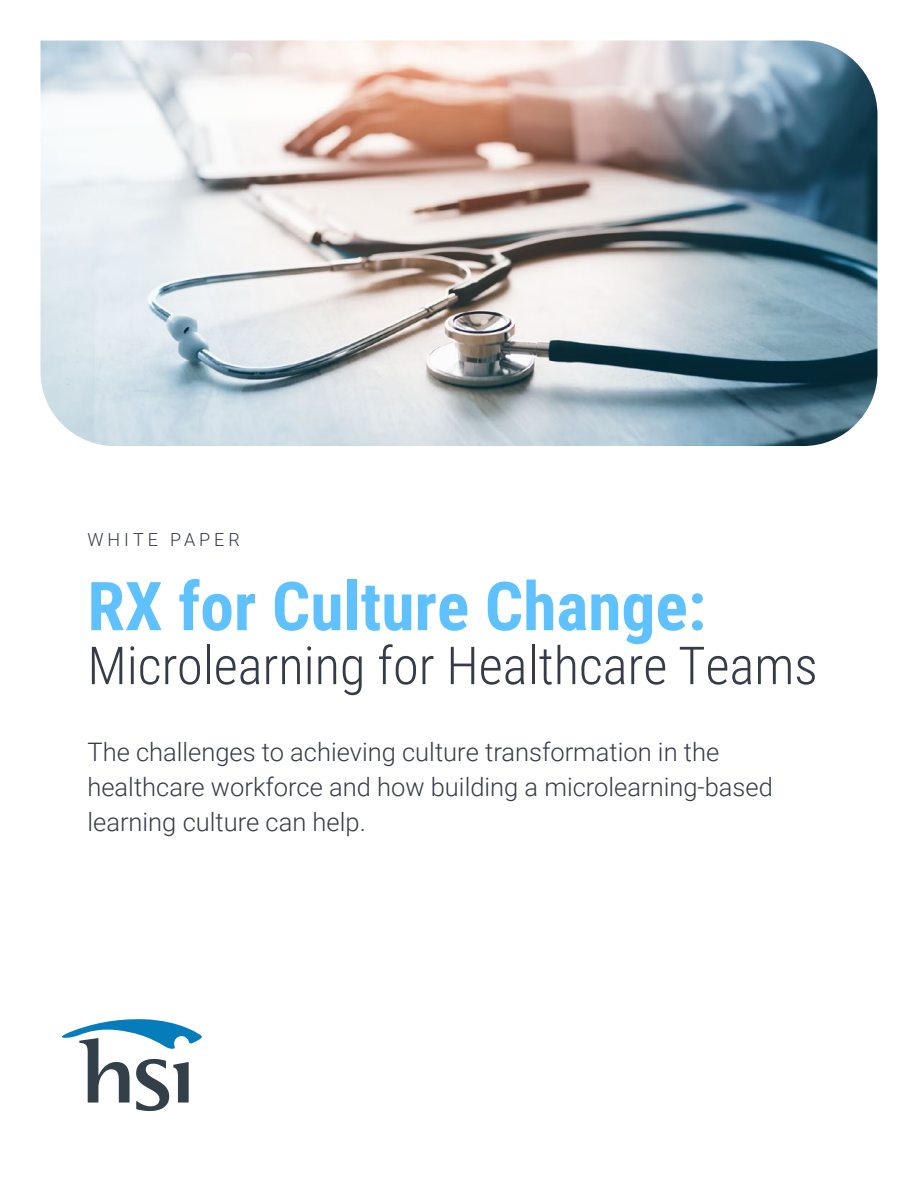
<style>
.page{position:relative;width:918px;height:1188px;background:#fff}
.page>*{position:absolute;margin:0;border:0;box-sizing:border-box;transform-origin:0 0}
.t1{font:700 67.5px "Roboto Condensed";color:#60c1ff}
.t2{font:300 52.5px "Roboto Condensed";color:#363b48}
.t3{font:300 25.5px/34.8px "Roboto";color:#363b48}
.t4{font:300 18px "Roboto";letter-spacing:.22em;color:#363b48}
</style>
<div class="page">
<svg style="left:62px;top:1019px;width:140px;height:92px"></svg>
<img style="left:40px;top:40px;width:838px;height:406px">
<p class="t4" style="left:87px;top:527px;width:154px">WHITE PAPER</p>
<h1 class="t1" style="left:87px;top:559px;width:620px">RX for Culture Change:</h1>
<h2 class="t2" style="left:87px;top:629px;width:732px">Microlearning for Healthcare Teams</h2>
<p class="t3" style="left:87px;top:734px;width:687px">The challenges to achieving culture transformation in the healthcare workforce and how building a microlearning-based learning culture can help.</p>
</div>
